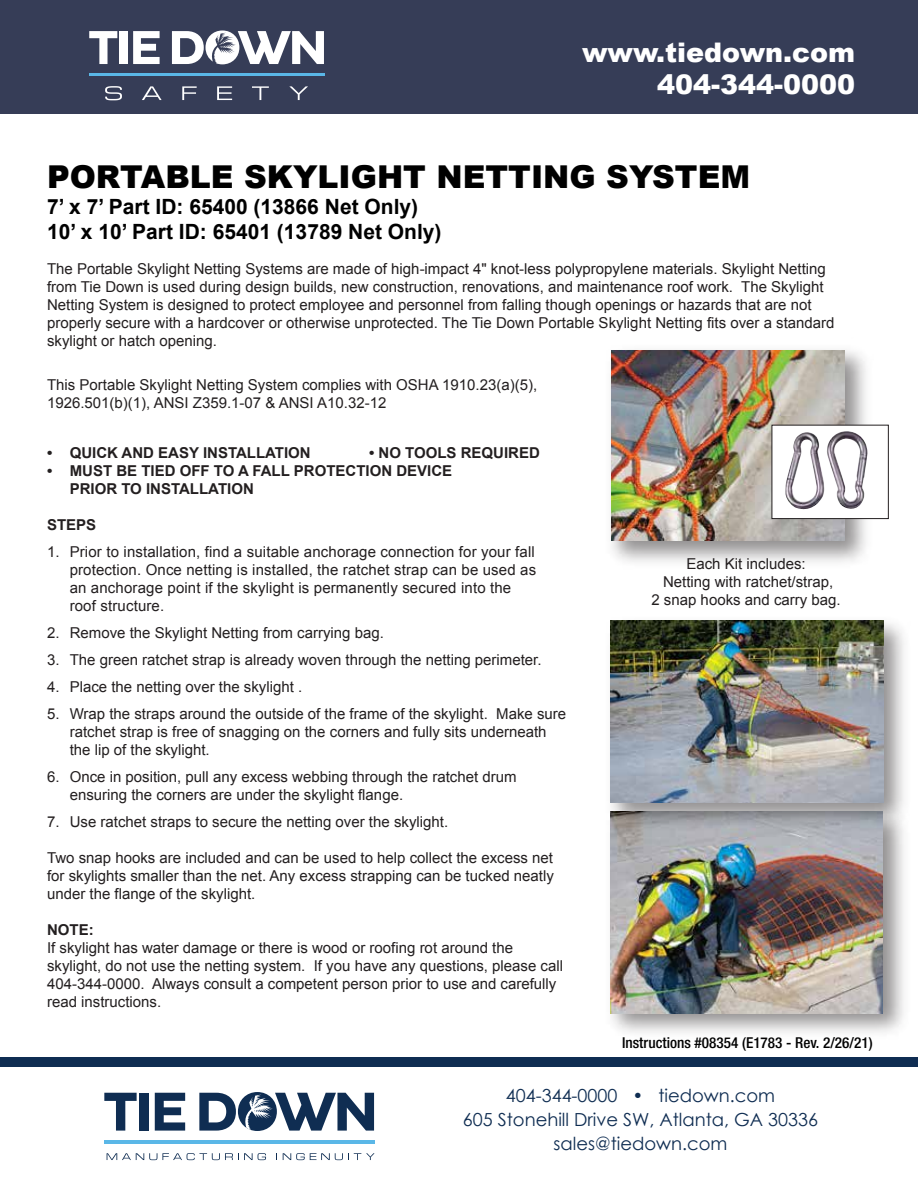
<style>
.page{position:relative;width:918px;height:1188px;background:#fff}
.page>*{position:absolute;margin:0;border:0;box-sizing:border-box;transform-origin:0 0}
.t1{font:900 31.5px "Arial";color:#000}
.t2{font:900 27px/32.4px "Arial";color:#fff;text-align:right}
.t3{font:700 21px/25.2px "Arial";color:#000}
.t4{font:18px/24px "Century Gothic";color:#0f2d52;text-align:center}
.t5{font:15px/18px "Arial";color:#231f20}
.t6{font:700 15px/18px "Arial";color:#231f20}
.t7{font:500 condensed 15px "Helvetica Neue LT Std";color:#010101}
</style>
<div class="page">
<div style="left:0;top:1057px;width:918px;height:9px;background:#0f2d52"></div>
<svg style="left:104px;top:1093px;width:33px;height:38px"></svg>
<div style="left:139px;top:1093px;width:10px;height:38px;background:#0f2d52"></div>
<svg style="left:155px;top:1093px;width:30px;height:38px"></svg>
<svg style="left:199px;top:1093px;width:37px;height:38px"></svg>
<div style="left:238px;top:1092px;width:39px;height:39px;background:#0f2d52;border-radius:50%"></div>
<hr style="left:104px;top:1141px;width:271px;height:3px;background:#5ab7e7">
<svg style="left:107px;top:1153px;width:159px;height:7px"></svg>
<svg style="left:282px;top:1153px;width:93px;height:7px"></svg>
<svg style="left:242px;top:1093px;width:132px;height:38px"></svg>
<div style="left:0;top:0;width:918px;height:114px;background:#363d57"></div>
<svg style="left:89px;top:31px;width:28px;height:33px"></svg>
<div style="left:120px;top:31px;width:8px;height:33px;background:#fff"></div>
<svg style="left:133px;top:31px;width:27px;height:33px"></svg>
<svg style="left:172px;top:30px;width:152px;height:34px"></svg>
<hr style="left:89px;top:73px;width:235px;height:3px;background:#5ab7e7">
<svg style="left:105px;top:86px;width:17px;height:14px"></svg>
<svg style="left:142px;top:86px;width:20px;height:14px"></svg>
<svg style="left:182px;top:86px;width:15px;height:14px"></svg>
<svg style="left:217px;top:86px;width:15px;height:14px"></svg>
<svg style="left:252px;top:86px;width:17px;height:14px"></svg>
<svg style="left:289px;top:86px;width:19px;height:14px"></svg>
<img style="left:611px;top:350px;width:268px;height:212px">
<img style="left:611px;top:350px;width:234px;height:190px">
<div style="left:772px;top:425px;width:117px;height:94px;background:#fff;border:1px solid #231f20"></div>
<img style="left:610px;top:836px;width:294px;height:197px">
<img style="left:611px;top:836px;width:271px;height:177px">
<img style="left:610px;top:620px;width:294px;height:216px">
<img style="left:611px;top:621px;width:272px;height:181px">
<img style="left:785px;top:431px;width:83px;height:79px">
<h2 class="t2" style="left:582px;top:35px;width:275px">www.tiedown.com<br>404-344-0000</h2>
<h1 class="t1" style="left:47px;top:154px;width:705px">PORTABLE SKYLIGHT NETTING SYSTEM</h1>
<h3 class="t3" style="left:47px;top:194px;width:396px">7’ x 7’ Part ID: 65400 (13866 Net Only)<br>10’ x 10’ Part ID: 65401 (13789 Net Only)</h3>
<p class="t5" style="left:47px;top:260px;width:789px">The Portable Skylight Netting Systems are made of high-impact 4" knot-less polypropylene materials. Skylight Netting from Tie Down is used during design builds, new construction, renovations, and maintenance roof work. The Skylight Netting System is designed to protect employee and personnel from falling though openings or hazards that are not properly secure with a hardcover or otherwise unprotected. The Tie Down Portable Skylight Netting fits over a standard skylight or hatch opening.</p>
<p class="t5" style="left:47px;top:376px;width:492px">This Portable Skylight Netting System complies with OSHA 1910.23(a)(5),<br>1926.501(b)(1), ANSI Z359.1-07 &amp; ANSI A10.32-12</p>
<p class="t6" style="left:47px;top:444px;width:265px">• QUICK AND EASY INSTALLATION</p>
<p class="t6" style="left:369px;top:444px;width:172px">• NO TOOLS REQUIRED</p>
<p class="t6" style="left:70px;top:462px;width:384px;text-indent:-23px">• MUST BE TIED OFF TO A FALL PROTECTION DEVICE<br>PRIOR TO INSTALLATION</p>
<p class="t6" style="left:47px;top:516px;width:51px">STEPS</p>
<p class="t5" style="left:70px;top:543px;width:468px;text-indent:-23px">1. Prior to installation, find a suitable anchorage connection for your fall protection. Once netting is installed, the ratchet strap can be used as an anchorage point if the skylight is permanently secured into the roof structure.</p>
<p class="t5" style="left:47px;top:624px;width:338px">2. Remove the Skylight Netting from carrying bag.</p>
<p class="t5" style="left:47px;top:651px;width:496px">3. The green ratchet strap is already woven through the netting perimeter.</p>
<p class="t5" style="left:47px;top:678px;width:257px">4. Place the netting over the skylight .</p>
<p class="t5" style="left:70px;top:705px;width:498px;text-indent:-23px">5. Wrap the straps around the outside of the frame of the skylight. Make sure ratchet strap is free of snagging on the corners and fully sits underneath the lip of the skylight.</p>
<p class="t5" style="left:70px;top:768px;width:448px;text-indent:-23px">6. Once in position, pull any excess webbing through the ratchet drum ensuring the corners are under the skylight flange.</p>
<p class="t5" style="left:47px;top:813px;width:403px">7. Use ratchet straps to secure the netting over the skylight.</p>
<p class="t5" style="left:47px;top:849px;width:508px;text-align:justify">Two snap hooks are included and can be used to help collect the excess net for skylights smaller than the net. Any excess strapping can be tucked neatly under the flange of the skylight.</p>
<p class="t6" style="left:47px;top:921px;width:48px">NOTE:</p>
<p class="t5" style="left:47px;top:939px;width:518px">If skylight has water damage or there is wood or roofing rot around the skylight, do not use the netting system. If you have any questions, please call 404-344-0000. Always consult a competent person prior to use and carefully read instructions.</p>
<p class="t5" style="left:651px;top:554px;width:191px;text-align:center">Each Kit includes:<br>Netting with ratchet/strap,<br>2 snap hooks and carry bag.</p>
<p class="t7" style="left:622px;top:1034px;width:252px">Instructions #08354 (E1783 - Rev. 2/26/21)</p>
<p class="t4" style="left:463px;top:1084px;width:357px">404-344-0000 • tiedown.com<br>605 Stonehill Drive SW, Atlanta, GA 30336 sales@tiedown.com</p>
</div>
